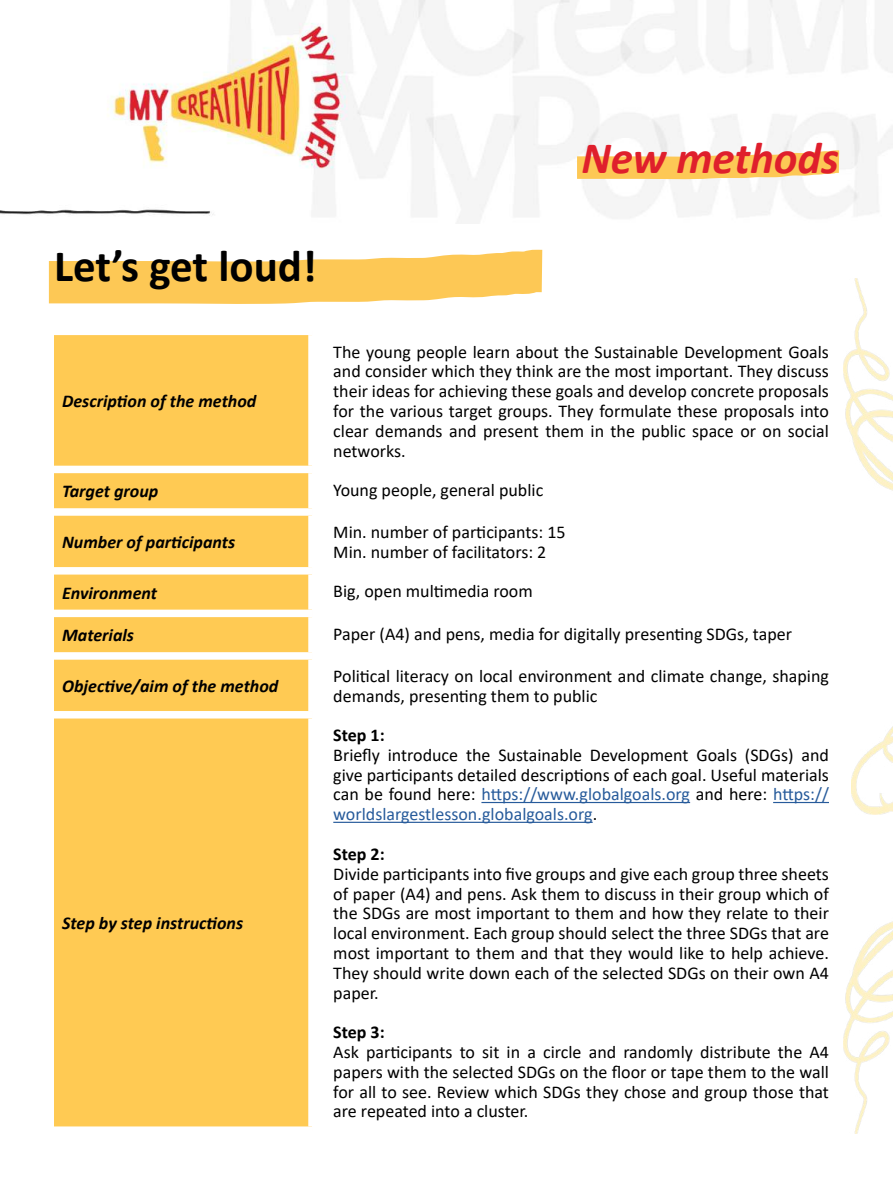
<style>
.page{position:relative;width:893px;height:1204px;background:#fff}
.page>*{position:absolute;margin:0;border:0;box-sizing:border-box;transform-origin:0 0}
.t1{font:700 45px "Calibri";color:#000}
.t2{font:italic 700 45px "Calibri";color:#df1f2c}
.t3{font:18px/19.8px "Calibri";color:#000;text-align:justify}
.t4{font:italic 700 18px "Calibri";color:#000}
.t5{font:700 18px "Calibri";color:#000}
.s1{color:#275b9b}
</style>
<div class="page">
<img style="left:0;top:0;width:893px;height:221px">
<svg style="left:554px;top:135px;width:307px;height:55px"></svg>
<img style="left:843px;top:921px;width:50px;height:212px">
<img style="left:843px;top:279px;width:50px;height:212px">
<img style="left:851px;top:726px;width:42px;height:88px">
<div style="left:54px;top:335px;width:254px;height:791px;background:#ffca53"></div>
<div style="left:54px;top:465px;width:258px;height:8px;background:#fff"></div>
<div style="left:54px;top:508px;width:258px;height:7px;background:#fff"></div>
<div style="left:54px;top:567px;width:258px;height:7px;background:#fff"></div>
<div style="left:54px;top:609px;width:258px;height:8px;background:#fff"></div>
<div style="left:54px;top:652px;width:258px;height:7px;background:#fff"></div>
<div style="left:54px;top:711px;width:258px;height:7px;background:#fff"></div>
<hr style="left:481px;top:801px;width:209px;height:2px;background:#275b9b">
<hr style="left:773px;top:801px;width:56px;height:2px;background:#275b9b">
<hr style="left:333px;top:821px;width:260px;height:1px;background:#275b9b">
<svg style="left:48px;top:221px;width:495px;height:83px"></svg>
<h1 class="t2" style="left:581px;top:126px;width:259px">New methods</h1>
<h1 class="t1" style="left:54px;top:234px;width:264px">Let’s get loud!</h1>
<p class="t4" style="left:62px;top:388px;width:196px">Description of the method</p>
<p class="t3" style="left:333px;top:341px;width:497px">The young people learn about the Sustainable Development Goals and consider which they think are the most important. They discuss their ideas for achieving these goals and develop concrete proposals for the various target groups. They formulate these proposals into clear demands and present them in the public space or on social networks.</p>
<p class="t4" style="left:62px;top:478px;width:98px">Target group</p>
<p class="t3" style="left:333px;top:479px;width:212px">Young people, general public</p>
<p class="t4" style="left:62px;top:529px;width:175px">Number of participants</p>
<p class="t3" style="left:333px;top:522px;width:234px">Min. number of participants: 15<br>Min. number of facilitators: 2</p>
<p class="t4" style="left:62px;top:580px;width:96px">Environment</p>
<p class="t3" style="left:333px;top:580px;width:201px">Big, open multimedia room</p>
<p class="t4" style="left:62px;top:622px;width:73px">Materials</p>
<p class="t3" style="left:333px;top:623px;width:460px">Paper (A4) and pens, media for digitally presenting SDGs, taper</p>
<p class="t4" style="left:62px;top:673px;width:218px">Objective/aim of the method</p>
<p class="t3" style="left:333px;top:665px;width:497px">Political literacy on local environment and climate change, shaping demands, presenting them to public</p>
<p class="t4" style="left:62px;top:910px;width:183px">Step by step instructions</p>
<p class="t5" style="left:333px;top:722px;width:53px">Step 1:</p>
<p class="t3" style="left:333px;top:744px;width:497px">Briefly introduce the Sustainable Development Goals (SDGs) and give participants detailed descriptions of each goal. Useful materials can be found here: <span class="s1">https://www.globalgoals.org</span> and here: <span class="s1">https:// worldslargestlesson.globalgoals.org</span>.</p>
<p class="t5" style="left:333px;top:841px;width:53px">Step 2:</p>
<p class="t3" style="left:333px;top:863px;width:497px">Divide participants into five groups and give each group three sheets of paper (A4) and pens. Ask them to discuss in their group which of the SDGs are most important to them and how they relate to their local environment. Each group should select the three SDGs that are most important to them and that they would like to help achieve.<br>They should write down each of the selected SDGs on their own A4 paper.</p>
<p class="t5" style="left:333px;top:1019px;width:53px">Step 3:</p>
<p class="t3" style="left:333px;top:1041px;width:497px">Ask participants to sit in a circle and randomly distribute the A4 papers with the selected SDGs on the floor or tape them to the wall for all to see. Review which SDGs they chose and group those that are repeated into a cluster.</p>
</div>
